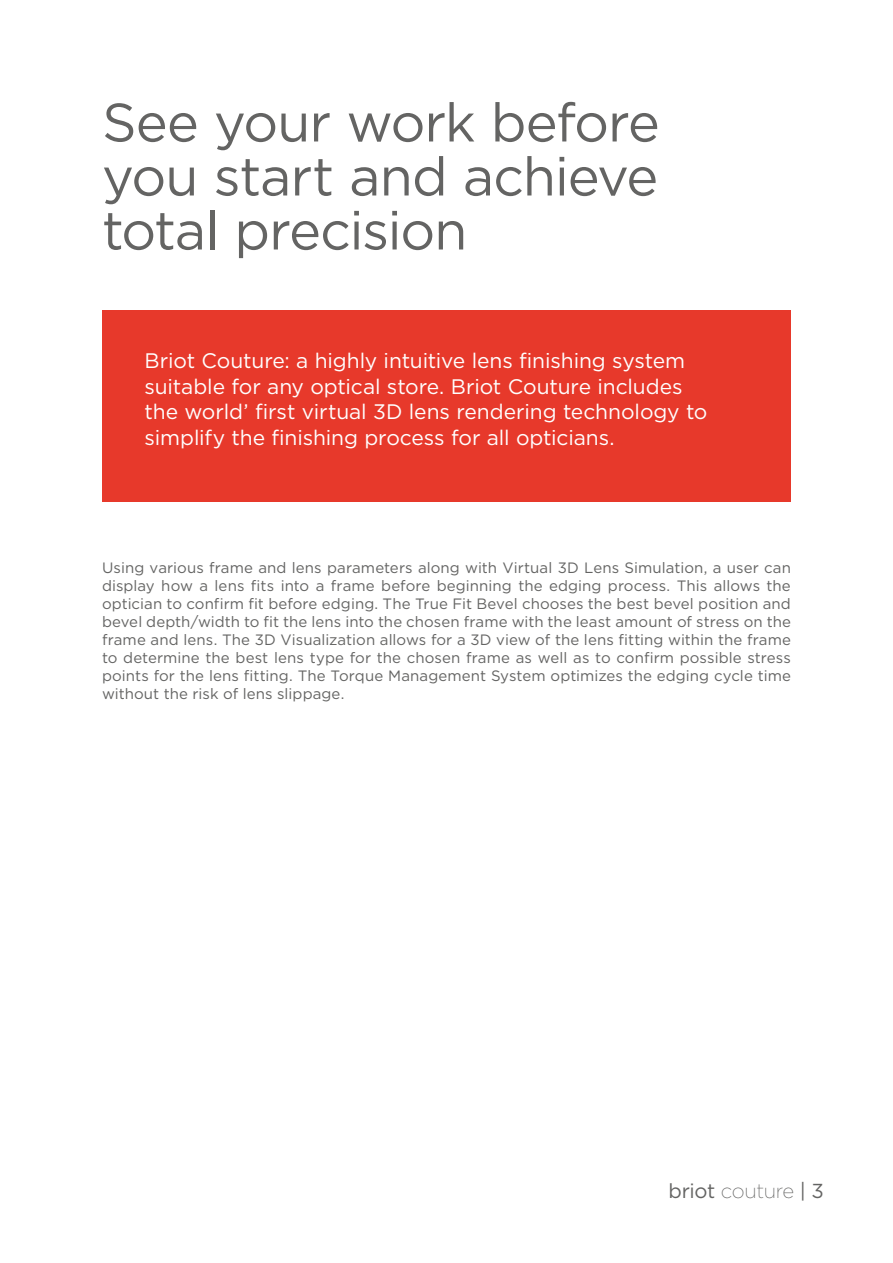
<style>
.page{position:relative;width:893px;height:1263px;background:#fff}
.page>*{position:absolute;margin:0;border:0;box-sizing:border-box;transform-origin:0 0}
.t1{font:54px/54px "Gotham";letter-spacing:-.02em;color:#646463;text-align:justify}
.t2{font:21px/25.5px "Gotham";letter-spacing:-.005em;color:#fff}
.t3{font:20.25px "Gotham";letter-spacing:-.02em;color:#646463}
.t4{font:15px/18px "Gotham";letter-spacing:.005em;color:#646463;text-align:justify}
.s1{font-family:"Gotham Ex";font-weight:300}
</style>
<div class="page">
<div style="left:102px;top:310px;width:689px;height:192px;background:#e7392b"></div>
<h1 class="t1" style="left:102px;top:94px;width:559px">See your work before you start and achieve total precision</h1>
<h2 class="t2" style="left:145px;top:348px;width:564px">Briot Couture: a highly intuitive lens finishing system suitable for any optical store. Briot Couture includes the world’ first virtual 3D lens rendering technology to simplify the finishing process for all opticians.</h2>
<p class="t4" style="left:102px;top:559px;width:690px">Using various frame and lens parameters along with Virtual 3D Lens Simulation, a user can display how a lens fits into a frame before beginning the edging process. This allows the optician to confirm fit before edging. The True Fit Bevel chooses the best bevel position and bevel depth/width to fit the lens into the chosen frame with the least amount of stress on the frame and lens. The 3D Visualization allows for a 3D view of the lens fitting within the frame to determine the best lens type for the chosen frame as well as to confirm possible stress points for the lens fitting. The Torque Management System optimizes the edging cycle time without the risk of lens slippage.</p>
<h3 class="t3" style="left:669px;top:1179px;width:157px">briot <span class="s1">couture</span> | 3</h3>
</div>
